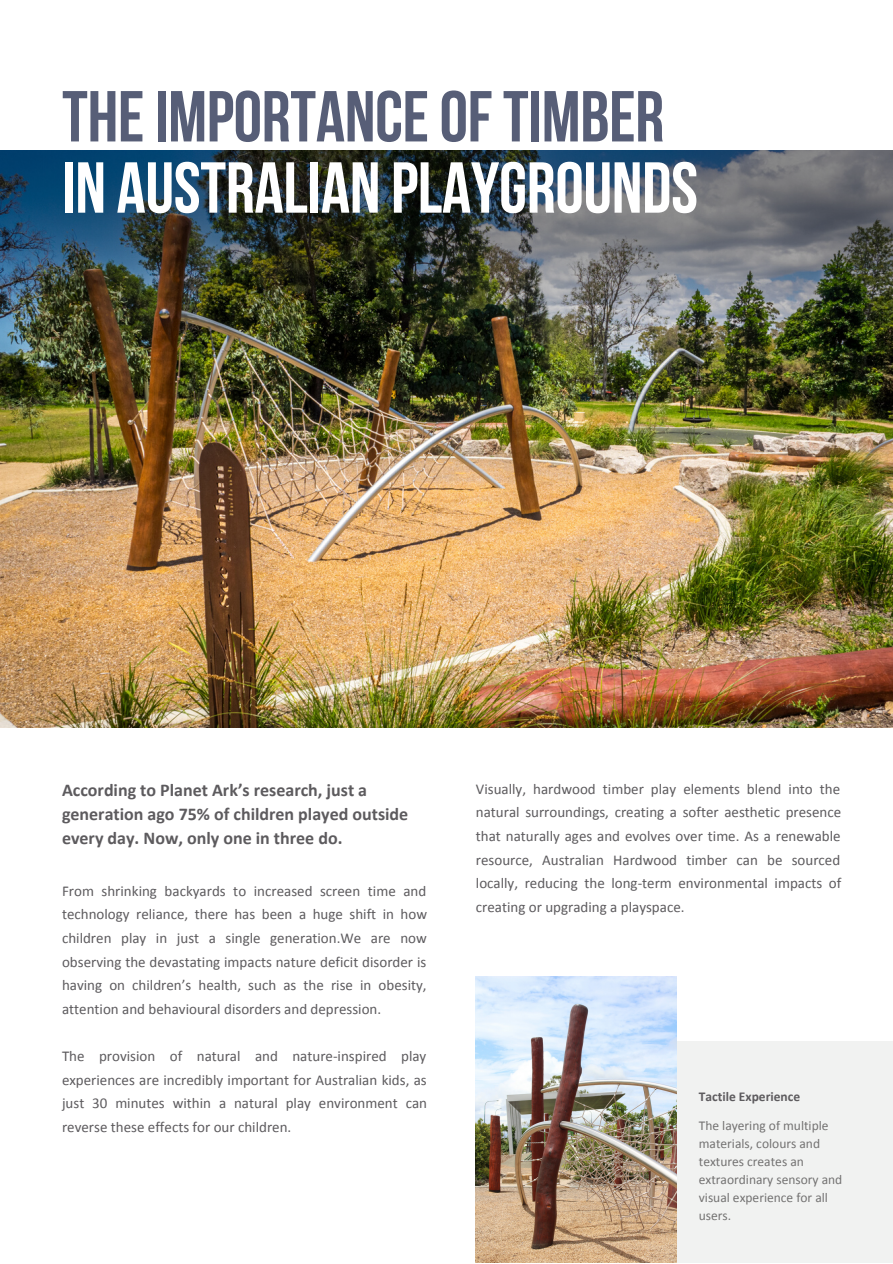
<style>
.page{position:relative;width:893px;height:1264px;background:#fff}
.page>*{position:absolute;margin:0;border:0;box-sizing:border-box;transform-origin:0 0}
.t1{font:72px "Bebas Neue Cyrillic";letter-spacing:-.005em;color:#fff}
.t2{font:72px "Bebas Neue Cyrillic";letter-spacing:-.005em;color:#575e77}
.t3{font:700 18px/23.5px "Calibri";color:#5d5b5e}
.t4{font:15px/23.5px "Calibri";color:#5d5b5e;text-align:justify}
.t5{font:13.5px/18px "Calibri";color:#3b3939}
.t6{font:700 13.5px "Calibri";color:#5d5b5e}
</style>
<div class="page">
<img style="left:0;top:351px;width:892px;height:376px">
<img style="left:0;top:151px;width:892px;height:200px">
<div style="left:549px;top:1040px;width:343px;height:222px;background:#f1f2f1"></div>
<img style="left:476px;top:976px;width:200px;height:285px">
<h1 class="t2" style="left:62px;top:87px;width:603px">THEIMPORTANCEOFTIMBER</h1>
<h1 class="t1" style="left:62px;top:159px;width:637px">IN AUSTRALIAN PLAYGROUNDS</h1>
<p class="t3" style="left:62px;top:780px;width:348px">According to Planet Ark’s research, just a generation ago 75% of children played outside every day. Now, only one in three do.</p>
<p class="t4" style="left:62px;top:880px;width:366px">From shrinking backyards to increased screen time and technology reliance, there has been a huge shift in how children play in just a single generation.We are now observing the devastating impacts nature deficit disorder is having on children’s health, such as the rise in obesity, attention and behavioural disorders and depression.</p>
<p class="t4" style="left:62px;top:1045px;width:366px">The provision of natural and nature-inspired play experiences are incredibly important for Australian kids, as just 30 minutes within a natural play environment can reverse these effects for our children.</p>
<p class="t4" style="left:476px;top:778px;width:367px">Visually, hardwood timber play elements blend into the natural surroundings, creating a softer aesthetic presence that naturally ages and evolves over time. As a renewable resource, Australian Hardwood timber can be sourced locally, reducing the long-term environmental impacts of creating or upgrading a playspace.</p>
<p class="t6" style="left:698px;top:1090px;width:103px">Tactile Experience</p>
<p class="t5" style="left:698px;top:1118px;width:145px">The layering of multiple materials, colours and textures creates an extraordinary sensory and visual experience for all users.</p>
</div>
